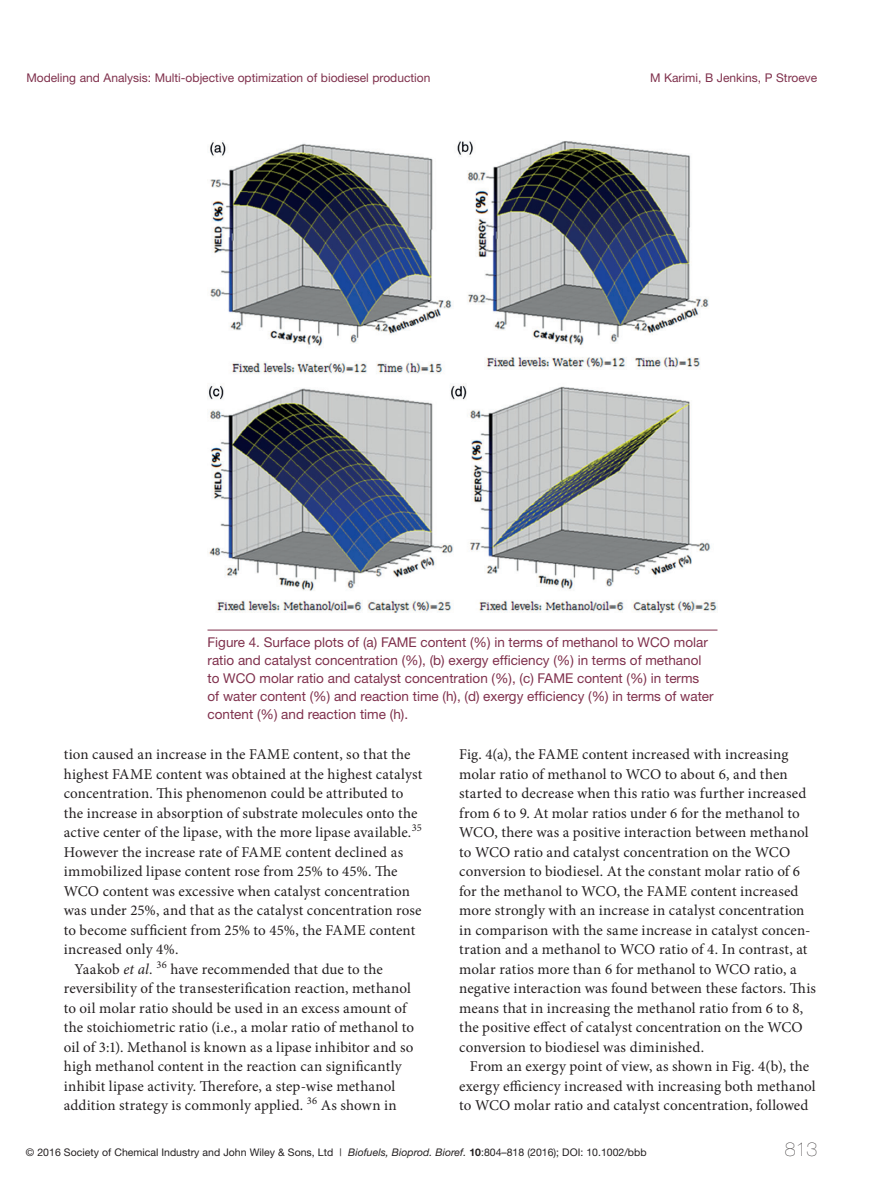
<style>
.page{position:relative;width:893px;height:1187px;background:#fff}
.page>*{position:absolute;margin:0;border:0;box-sizing:border-box;transform-origin:0 0}
.t1{font:200 19.5px "Helvetica Neue";color:#231f20}
.t2{font:15px/19.5px "Minion Pro";letter-spacing:.01em;color:#231f20}
.t3{font:13.5px/18px "Helvetica Neue";color:#7f304c}
.t4{font:12px "Helvetica Neue";color:#7f304c}
.t5{font:10.5px "Helvetica Neue";color:#231f20}
.s1{font-style:italic}
.s2{font-weight:700}
</style>
<div class="page">
<hr style="left:207px;top:629px;width:510px;height:1px;background:#7f304c">
<img style="left:208px;top:140px;width:509px;height:473px">
<p class="t4" style="left:26px;top:74px;width:406px">Modeling and Analysis: Multi-objective optimization of biodiesel production</p>
<p class="t4" style="left:650px;top:74px;width:169px">M Karimi, B Jenkins, P Stroeve</p>
<p class="t3" style="left:207px;top:634px;width:508px">Figure 4. Surface plots of (a) FAME content (%) in terms of methanol to WCO molar ratio and catalyst concentration (%), (b) exergy efficiency (%) in terms of methanol to WCO molar ratio and catalyst concentration (%), (c) FAME content (%) in terms of water content (%) and reaction time (h), (d) exergy efficiency (%) in terms of water content (%) and reaction time (h).</p>
<p class="t2" style="left:64px;top:745px;width:348px">tion caused an increase in the FAME content, so that the</p>
<p class="t2" style="left:64px;top:765px;width:360px">highest FAME content was obtained at the highest catalyst</p>
<p class="t2" style="left:64px;top:784px;width:341px">concentration. This phenomenon could be attributed to</p>
<p class="t2" style="left:64px;top:804px;width:355px">the increase in absorption of substrate molecules onto the</p>
<p class="t2" style="left:64px;top:823px;width:359px">active center of the lipase, with the more lipase available.<sup>35</sup></p>
<p class="t2" style="left:64px;top:843px;width:341px">However the increase rate of FAME content declined as</p>
<p class="t2" style="left:64px;top:862px;width:335px">immobilized lipase content rose from 25% to 45%. The</p>
<p class="t2" style="left:64px;top:882px;width:348px">WCO content was excessive when catalyst concentration</p>
<p class="t2" style="left:64px;top:901px;width:359px">was under 25%, and that as the catalyst concentration rose</p>
<p class="t2" style="left:64px;top:921px;width:353px">to become sufficient from 25% to 45%, the FAME content</p>
<p class="t2" style="left:64px;top:940px;width:116px">increased only 4%.</p>
<p class="t2" style="left:74px;top:960px;width:310px">Yaakob <span class="s1">et al.</span> <sup>36</sup> have recommended that due to the</p>
<p class="t2" style="left:64px;top:979px;width:349px">reversibility of the transesterification reaction, methanol</p>
<p class="t2" style="left:64px;top:999px;width:344px">to oil molar ratio should be used in an excess amount of</p>
<p class="t2" style="left:64px;top:1018px;width:352px">the stoichiometric ratio (i.e., a molar ratio of methanol to</p>
<p class="t2" style="left:64px;top:1038px;width:351px">oil of 3:1). Methanol is known as a lipase inhibitor and so</p>
<p class="t2" style="left:64px;top:1057px;width:339px">high methanol content in the reaction can significantly</p>
<p class="t2" style="left:64px;top:1077px;width:333px">inhibit lipase activity. Therefore, a step-wise methanol</p>
<p class="t2" style="left:64px;top:1096px;width:334px">addition strategy is commonly applied. <sup>36</sup> As shown in</p>
<p class="t2" style="left:459px;top:745px;width:358px">Fig. 4(a), the FAME content increased with increasing molar ratio of methanol to WCO to about 6, and then started to decrease when this ratio was further increased from 6 to 9. At molar ratios under 6 for the methanol to WCO, there was a positive interaction between methanol to WCO ratio and catalyst concentration on the WCO conversion to biodiesel. At the constant molar ratio of 6 for the methanol to WCO, the FAME content increased more strongly with an increase in catalyst concentration in comparison with the same increase in catalyst concen&shy;tration and a methanol to WCO ratio of 4. In contrast, at molar ratios more than 6 for methanol to WCO ratio, a negative interaction was found between these factors. This means that in increasing the methanol ratio from 6 to 8, the positive effect of catalyst concentration on the WCO conversion to biodiesel was diminished.</p>
<p class="t2" style="left:459px;top:1057px;width:358px;text-align:center">From an exergy point of view, as shown in Fig. 4(b), the exergy efficiency increased with increasing both methanol to WCO molar ratio and catalyst concentration, followed</p>
<p class="t5" style="left:26px;top:1148px;width:622px">© 2016 Society of Chemical Industry and John Wiley &amp; Sons, Ltd | <span class="s1">Biofuels, Bioprod. Bioref.</span> <span class="s2">10</span>:804–818 (2016); DOI: 10.1002/bbb</p>
<h1 class="t1" style="left:785px;top:1142px;width:34px">813</h1>
</div>
